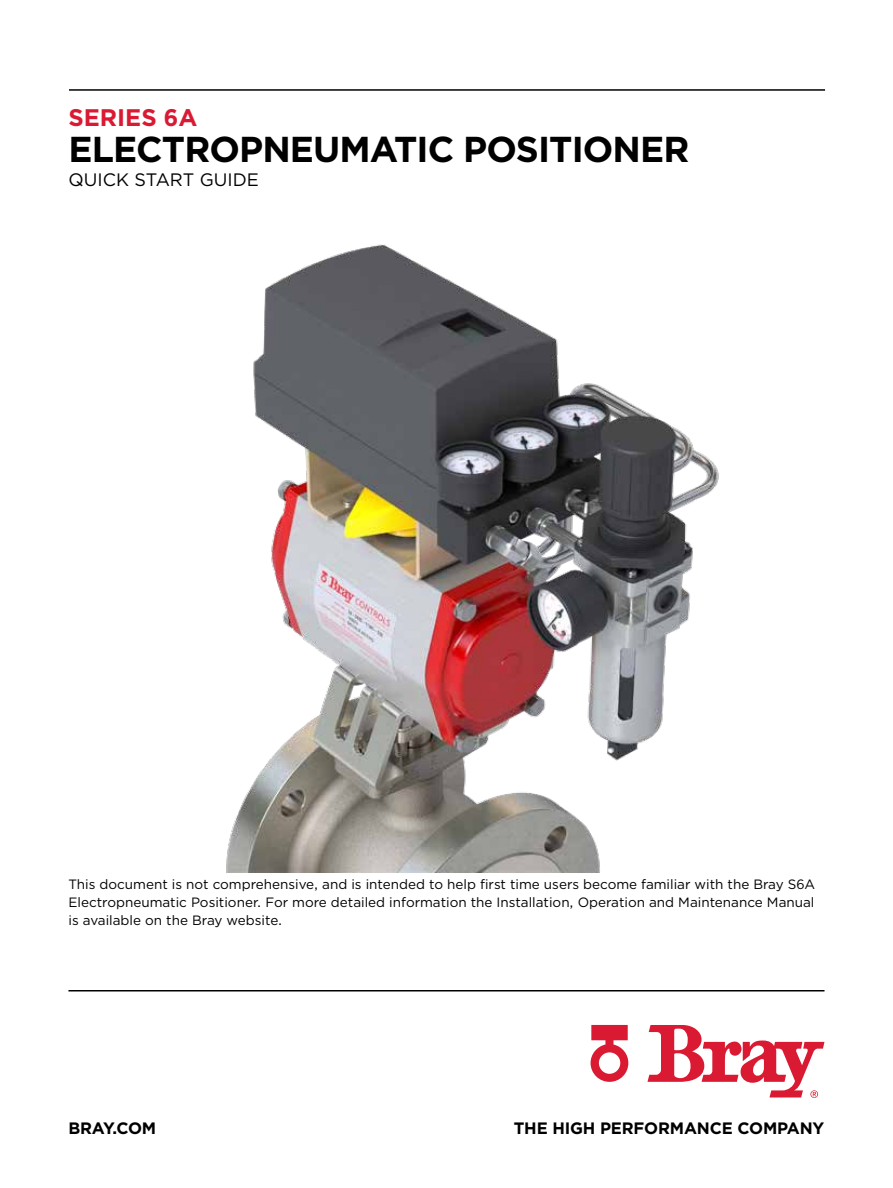
<style>
.page{position:relative;width:893px;height:1188px;background:#fff}
.page>*{position:absolute;margin:0;border:0;box-sizing:border-box;transform-origin:0 0}
.t1{font:700 36px "Gotham";letter-spacing:-.025em;color:#000}
.t2{font:700 24px "Gotham";color:#da1a32}
.t3{font:18px "Gotham";color:#000}
.t4{font:700 16.5px "Gotham";letter-spacing:-.01em;color:#000}
.t5{font:13.5px/18px "Gotham";color:#000;text-align:justify}
</style>
<div class="page">
<img style="left:226px;top:244px;width:493px;height:628px">
<hr style="left:69px;top:89px;width:756px;height:2px;background:#000">
<hr style="left:68px;top:990px;width:756px;height:2px;background:#000">
<svg style="left:647px;top:1025px;width:177px;height:73px"></svg>
<svg style="left:591px;top:1025px;width:37px;height:57px"></svg>
<h2 class="t2" style="left:68px;top:102px;width:130px">SERIES 6A</h2>
<h1 class="t1" style="left:68px;top:125px;width:622px">ELECTROPNEUMATIC POSITIONER</h1>
<h3 class="t3" style="left:68px;top:168px;width:192px">QUICK START GUIDE</h3>
<p class="t5" style="left:68px;top:875px;width:748px">This document is not comprehensive, and is intended to help first time users become familiar with the Bray S6A Electropneumatic Positioner. For more detailed information the Installation, Operation and Maintenance Manual is available on the Bray website.</p>
<p class="t4" style="left:68px;top:1117px;width:89px">BRAY.COM</p>
<p class="t4" style="left:514px;top:1117px;width:312px">THE HIGH PERFORMANCE COMPANY</p>
</div>
